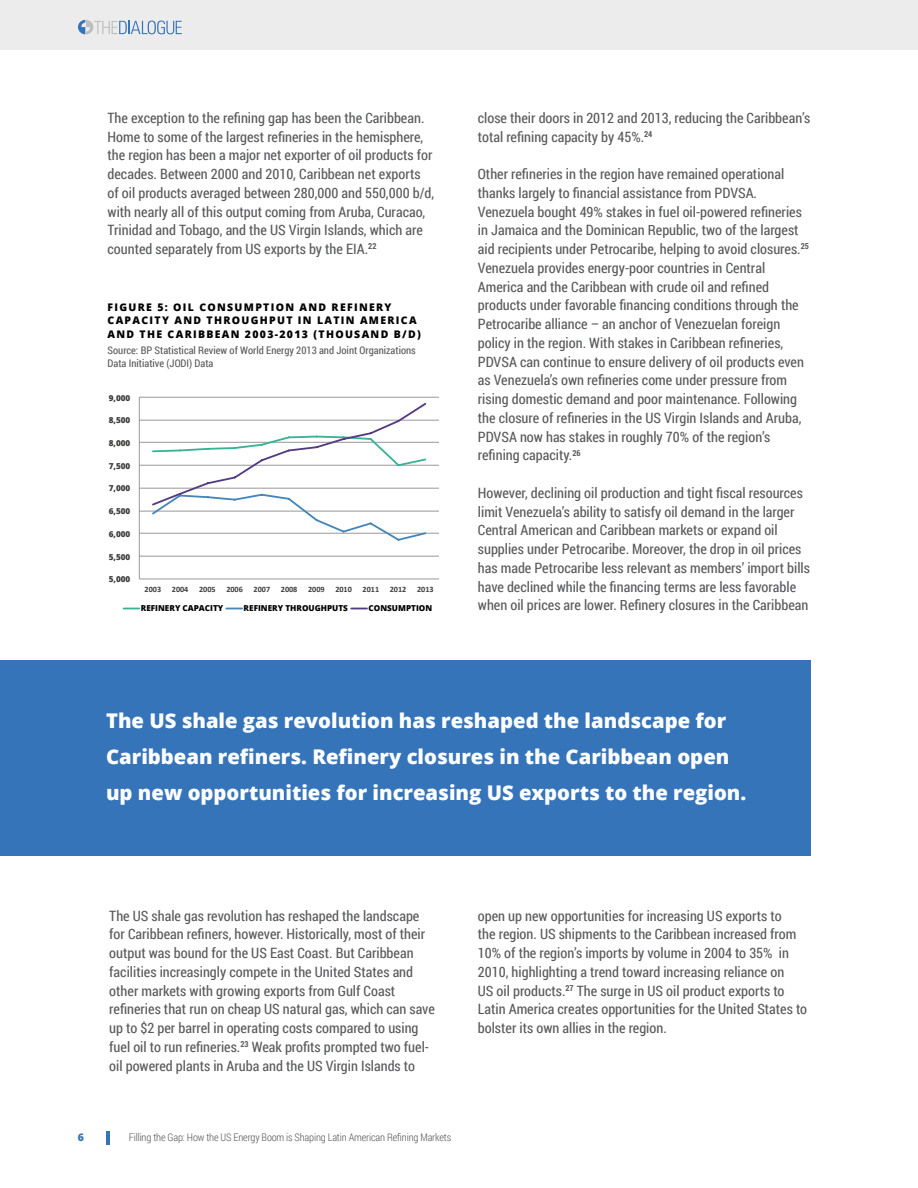
<style>
.page{position:relative;width:918px;height:1188px;background:#fff}
.page>*{position:absolute;margin:0;border:0;box-sizing:border-box;transform-origin:0 0}
.t1{font:800 20.25px/36px "Open Sans";color:#fff}
.t2{font:14.25px/18.8px "Roboto Condensed";color:#58595b}
.t3{font:800 10.5px/13.5px "Open Sans";letter-spacing:.125em;color:#000}
.t4{font:10.5px/12.6px "Roboto Condensed";color:#58595b}
.t5{font:300 10.5px "Roboto Condensed";letter-spacing:-.015em;color:#58595b}
.t6{font:800 10.5px "Open Sans";color:#3674ba}
.t7{font:800 8.25px "Open Sans";color:#000}
.t8{font:800 8.25px "Open Sans";color:#3c3c3b}
.t9{font:700 8.25px "Calibri";color:#3c3c3b}
</style>
<div class="page">
<div style="left:0;top:0;width:918px;height:50px;background:#ececed"></div>
<hr style="left:106px;top:1131px;width:3px;height:14px;background:#3674ba">
<svg style="left:78px;top:20px;width:104px;height:14px"></svg>
<div style="left:0;top:660px;width:810px;height:196px;background:#3674ba"></div>
<hr style="left:139px;top:556px;width:300px;height:1px;background:#989898">
<hr style="left:139px;top:533px;width:300px;height:1px;background:#989898">
<hr style="left:139px;top:511px;width:300px;height:1px;background:#989898">
<hr style="left:139px;top:488px;width:300px;height:1px;background:#989898">
<hr style="left:139px;top:465px;width:300px;height:1px;background:#989898">
<hr style="left:139px;top:442px;width:300px;height:1px;background:#989898">
<hr style="left:139px;top:420px;width:300px;height:1px;background:#989898">
<hr style="left:139px;top:397px;width:300px;height:1px;background:#989898">
<hr style="left:139px;top:397px;width:1px;height:182px;background:#989898">
<hr style="left:139px;top:579px;width:300px;height:1px;background:#989898">
<svg style="left:150px;top:403px;width:278px;height:138px"></svg>
<svg style="left:124px;top:608px;width:15px;height:1px"></svg>
<svg style="left:226px;top:608px;width:16px;height:1px"></svg>
<svg style="left:351px;top:608px;width:16px;height:1px"></svg>
<p class="t2" style="left:108px;top:108px;width:328px">The exception to the refining gap has been the Caribbean.<br>Home to some of the largest refineries in the hemisphere, the region has been a major net exporter of oil products for decades. Between 2000 and 2010, Caribbean net exports of oil products averaged between 280,000 and 550,000 b/d, with nearly all of this output coming from Aruba, Curacao, Trinidad and Tobago, and the US Virgin Islands, which are counted separately from US exports by the EIA.<sup>22</sup></p>
<p class="t3" style="left:108px;top:300px;width:315px">FIGURE 5: OIL CONSUMPTION AND REFINERY<br>CAPACITY AND THROUGHPUT IN LATIN AMERICA<br>AND THE CARIBBEAN 2003-2013 (THOUSAND B/D)</p>
<p class="t4" style="left:108px;top:344px;width:310px">Source: BP Statistical Review of World Energy 2013 and Joint Organizations<br>Data Initiative (JODI) Data</p>
<p class="t8" style="left:109px;top:391px;width:23px">9,000</p>
<p class="t8" style="left:109px;top:414px;width:23px">8,500</p>
<p class="t8" style="left:109px;top:437px;width:23px">8,000</p>
<p class="t8" style="left:109px;top:459px;width:23px">7,500</p>
<p class="t8" style="left:109px;top:482px;width:23px">7,000</p>
<p class="t8" style="left:109px;top:505px;width:23px">6,500</p>
<p class="t8" style="left:109px;top:528px;width:23px">6,000</p>
<p class="t8" style="left:109px;top:550px;width:23px">5,500</p>
<p class="t8" style="left:109px;top:573px;width:23px">5,000</p>
<p class="t9" style="left:145px;top:584px;width:18px">2003</p>
<p class="t9" style="left:172px;top:584px;width:18px">2004</p>
<p class="t9" style="left:199px;top:584px;width:18px">2005</p>
<p class="t9" style="left:226px;top:584px;width:18px">2006</p>
<p class="t9" style="left:254px;top:584px;width:18px">2007</p>
<p class="t9" style="left:281px;top:584px;width:18px">2008</p>
<p class="t9" style="left:308px;top:584px;width:18px">2009</p>
<p class="t9" style="left:335px;top:584px;width:18px">2010</p>
<p class="t9" style="left:363px;top:584px;width:18px">2011</p>
<p class="t9" style="left:390px;top:584px;width:18px">2012</p>
<p class="t9" style="left:417px;top:584px;width:18px">2013</p>
<p class="t7" style="left:141px;top:602px;width:84px">REFINERY CAPACITY</p>
<p class="t7" style="left:244px;top:602px;width:106px">REFINERY THROUGHPUTS</p>
<p class="t7" style="left:369px;top:602px;width:65px">CONSUMPTION</p>
<p class="t2" style="left:478px;top:108px;width:334px">close their doors in 2012 and 2013, reducing the Caribbean’s total refining capacity by 45%.<sup>24</sup></p>
<p class="t2" style="left:478px;top:164px;width:333px">Other refineries in the region have remained operational thanks largely to financial assistance from PDVSA.<br>Venezuela bought 49% stakes in fuel oil-powered refineries in Jamaica and the Dominican Republic, two of the largest aid recipients under Petrocaribe, helping to avoid closures.<sup>25<br></sup>Venezuela provides energy-poor countries in Central America and the Caribbean with crude oil and refined products under favorable financing conditions through the Petrocaribe alliance – an anchor of Venezuelan foreign policy in the region. With stakes in Caribbean refineries, PDVSA can continue to ensure delivery of oil products even as Venezuela’s own refineries come under pressure from rising domestic demand and poor maintenance. Following the closure of refineries in the US Virgin Islands and Aruba, PDVSA now has stakes in roughly 70% of the region’s refining capacity.<sup>26</sup></p>
<p class="t2" style="left:478px;top:483px;width:334px">However, declining oil production and tight fiscal resources limit Venezuela’s ability to satisfy oil demand in the larger Central American and Caribbean markets or expand oil supplies under Petrocaribe. Moreover, the drop in oil prices has made Petrocaribe less relevant as members’ import bills have declined while the financing terms are less favorable when oil prices are lower. Refinery closures in the Caribbean</p>
<h1 class="t1" style="left:106px;top:702px;width:642px">The US shale gas revolution has reshaped the landscape for<br>Caribbean refiners. Refinery closures in the Caribbean open up new opportunities for increasing US exports to the region.</h1>
<p class="t2" style="left:109px;top:906px;width:327px">The US shale gas revolution has reshaped the landscape for Caribbean refiners, however. Historically, most of their output was bound for the US East Coast. But Caribbean facilities increasingly compete in the United States and other markets with growing exports from Gulf Coast refineries that run on cheap US natural gas, which can save up to $2 per barrel in operating costs compared to using fuel oil to run refineries.<sup>23</sup> Weak profits prompted two fuel&shy;oil powered plants in Aruba and the US Virgin Islands to</p>
<p class="t6" style="left:78px;top:1129px;width:8px">6</p>
<p class="t5" style="left:129px;top:1130px;width:324px">Filling the Gap: How the US Energy Boom is Shaping Latin American Refining Markets</p>
<p class="t2" style="left:478px;top:906px;width:331px">open up new opportunities for increasing US exports to<br>the region. US shipments to the Caribbean increased from 10% of the region’s imports by volume in 2004 to 35% in 2010, highlighting a trend toward increasing reliance on<br>US oil products.<sup>27</sup> The surge in US oil product exports to Latin America creates opportunities for the United States to bolster its own allies in the region.</p>
</div>
